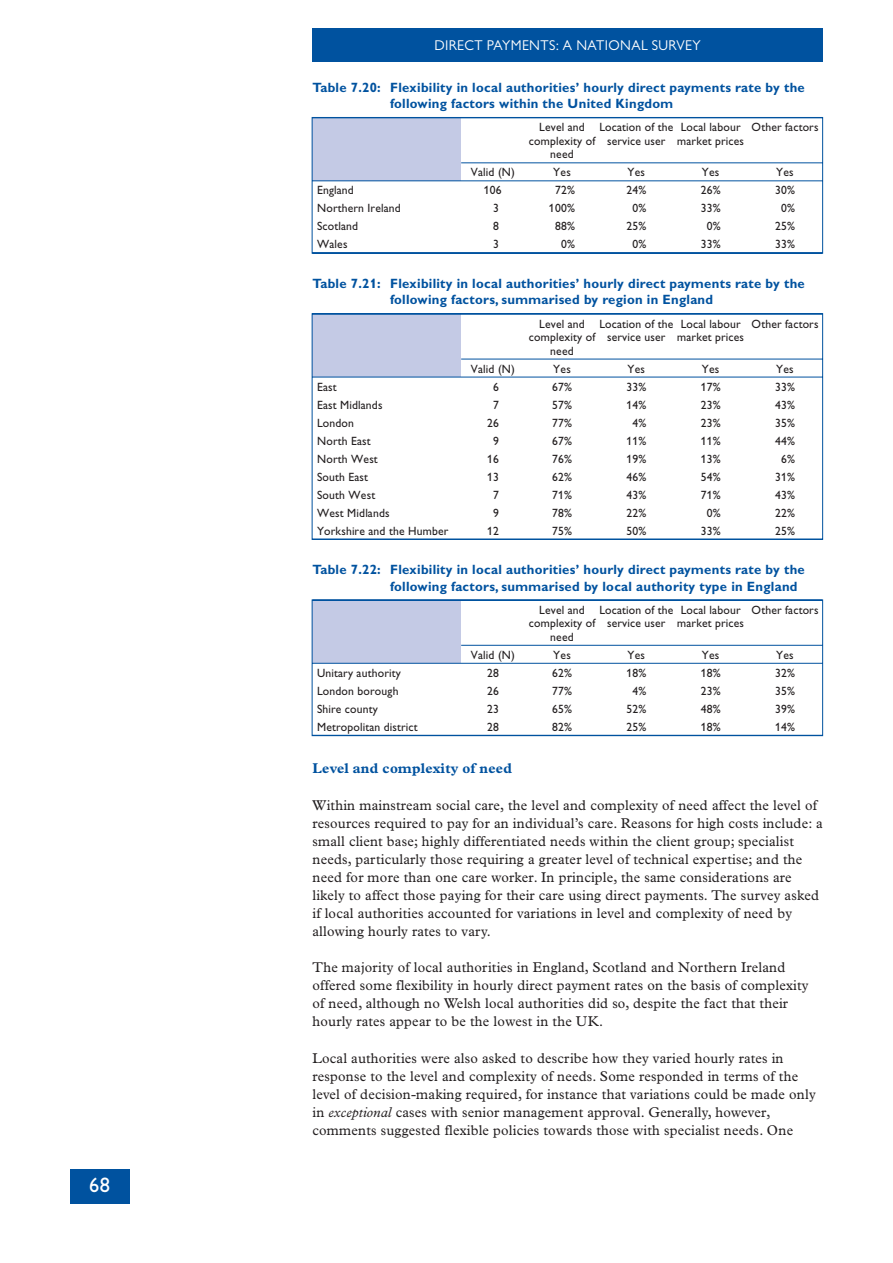
<style>
.page{position:relative;width:893px;height:1263px;background:#fff}
.page>*{position:absolute;margin:0;border:0;box-sizing:border-box;transform-origin:0 0}
.t1{font:21px "Gill Alt One";color:#fff}
.t2{font:14.25px/18px "Plantin";color:#231f20}
.t3{font:700 14.25px "Gill Alt One MT Bk";letter-spacing:.005em;color:#fff}
.t4{font:700 14.25px "Plantin";color:#00529f}
.t5{font:700 13.5px/16.5px "Gill Alt One";letter-spacing:.01em;color:#00529f}
.t6{font:12px/13.5px "Gill Alt One";color:#231f20;text-align:center}
.s1{font-style:italic}
</style>
<div class="page">
<svg style="left:311px;top:117px;width:512px;height:137px"></svg>
<svg style="left:311px;top:313px;width:512px;height:227px"></svg>
<svg style="left:311px;top:599px;width:512px;height:137px"></svg>
<div style="left:70px;top:1169px;width:59px;height:34px;background:#00529f"></div>
<div style="left:312px;top:28px;width:511px;height:33px;background:#00529f"></div>
<h1 class="t1" style="left:89px;top:1177px;width:22px">68</h1>
<p class="t3" style="left:434px;top:37px;width:268px">DIRECT PAYMENTS: A NATIONAL SURVEY</p>
<p class="t5" style="left:390px;top:80px;width:416px;text-indent:-78px">Table 7.20: Flexibility in local authorities’ hourly direct payments rate by the following factors within the United Kingdom</p>
<p class="t6" style="left:529px;top:122px;width:68px">Level and complexity of need</p>
<p class="t6" style="left:599px;top:122px;width:76px">Location of the service user</p>
<p class="t6" style="left:677px;top:122px;width:68px;text-align:left">Local labour market prices</p>
<p class="t6" style="left:751px;top:122px;width:69px">Other factors</p>
<p class="t6" style="left:471px;top:167px;width:46px">Valid (N)</p>
<p class="t6" style="left:553px;top:167px;width:19px">Yes</p>
<p class="t6" style="left:627px;top:167px;width:19px">Yes</p>
<p class="t6" style="left:702px;top:167px;width:19px">Yes</p>
<p class="t6" style="left:776px;top:167px;width:19px">Yes</p>
<p class="t6" style="left:317px;top:185px;width:38px">England</p>
<p class="t6" style="left:484px;top:185px;width:19px">106</p>
<p class="t6" style="left:555px;top:185px;width:22px">72%</p>
<p class="t6" style="left:626px;top:185px;width:22px">24%</p>
<p class="t6" style="left:700px;top:185px;width:22px">26%</p>
<p class="t6" style="left:775px;top:185px;width:22px">30%</p>
<p class="t6" style="left:317px;top:203px;width:85px">Northern Ireland</p>
<p class="t6" style="left:493px;top:203px;width:7px">3</p>
<p class="t6" style="left:549px;top:203px;width:28px">100%</p>
<p class="t6" style="left:632px;top:203px;width:16px">0%</p>
<p class="t6" style="left:700px;top:203px;width:22px">33%</p>
<p class="t6" style="left:781px;top:203px;width:16px">0%</p>
<p class="t6" style="left:317px;top:221px;width:43px">Scotland</p>
<p class="t6" style="left:493px;top:221px;width:7px">8</p>
<p class="t6" style="left:555px;top:221px;width:22px">88%</p>
<p class="t6" style="left:626px;top:221px;width:22px">25%</p>
<p class="t6" style="left:706px;top:221px;width:16px">0%</p>
<p class="t6" style="left:775px;top:221px;width:22px">25%</p>
<p class="t6" style="left:317px;top:239px;width:32px">Wales</p>
<p class="t6" style="left:493px;top:239px;width:7px">3</p>
<p class="t6" style="left:561px;top:239px;width:16px">0%</p>
<p class="t6" style="left:632px;top:239px;width:16px">0%</p>
<p class="t6" style="left:700px;top:239px;width:22px">33%</p>
<p class="t6" style="left:775px;top:239px;width:22px">33%</p>
<p class="t5" style="left:390px;top:277px;width:416px;text-indent:-78px">Table 7.21: Flexibility in local authorities’ hourly direct payments rate by the following factors, summarised by region in England</p>
<p class="t6" style="left:529px;top:318px;width:68px">Level and complexity of need</p>
<p class="t6" style="left:599px;top:318px;width:76px">Location of the service user</p>
<p class="t6" style="left:677px;top:318px;width:68px;text-align:left">Local labour market prices</p>
<p class="t6" style="left:751px;top:318px;width:69px">Other factors</p>
<p class="t6" style="left:471px;top:363px;width:46px">Valid (N)</p>
<p class="t6" style="left:553px;top:363px;width:19px">Yes</p>
<p class="t6" style="left:627px;top:363px;width:19px">Yes</p>
<p class="t6" style="left:702px;top:363px;width:19px">Yes</p>
<p class="t6" style="left:776px;top:363px;width:19px">Yes</p>
<p class="t6" style="left:317px;top:381px;width:21px">East</p>
<p class="t6" style="left:493px;top:381px;width:7px">6</p>
<p class="t6" style="left:552px;top:381px;width:22px">67%</p>
<p class="t6" style="left:626px;top:381px;width:22px">33%</p>
<p class="t6" style="left:700px;top:381px;width:22px">17%</p>
<p class="t6" style="left:775px;top:381px;width:22px">33%</p>
<p class="t6" style="left:317px;top:399px;width:67px">East Midlands</p>
<p class="t6" style="left:493px;top:399px;width:7px">7</p>
<p class="t6" style="left:552px;top:399px;width:22px">57%</p>
<p class="t6" style="left:626px;top:399px;width:22px">14%</p>
<p class="t6" style="left:700px;top:399px;width:22px">23%</p>
<p class="t6" style="left:775px;top:399px;width:22px">43%</p>
<p class="t6" style="left:317px;top:417px;width:39px">London</p>
<p class="t6" style="left:487px;top:417px;width:13px">26</p>
<p class="t6" style="left:552px;top:417px;width:22px">77%</p>
<p class="t6" style="left:632px;top:417px;width:16px">4%</p>
<p class="t6" style="left:700px;top:417px;width:22px">23%</p>
<p class="t6" style="left:775px;top:417px;width:22px">35%</p>
<p class="t6" style="left:317px;top:435px;width:55px">North East</p>
<p class="t6" style="left:493px;top:435px;width:7px">9</p>
<p class="t6" style="left:552px;top:435px;width:22px">67%</p>
<p class="t6" style="left:626px;top:435px;width:22px">11%</p>
<p class="t6" style="left:700px;top:435px;width:22px">11%</p>
<p class="t6" style="left:775px;top:435px;width:22px">44%</p>
<p class="t6" style="left:317px;top:453px;width:62px">North West</p>
<p class="t6" style="left:487px;top:453px;width:13px">16</p>
<p class="t6" style="left:552px;top:453px;width:22px">76%</p>
<p class="t6" style="left:626px;top:453px;width:22px">19%</p>
<p class="t6" style="left:700px;top:453px;width:22px">13%</p>
<p class="t6" style="left:781px;top:453px;width:16px">6%</p>
<p class="t6" style="left:317px;top:471px;width:53px">South East</p>
<p class="t6" style="left:487px;top:471px;width:13px">13</p>
<p class="t6" style="left:552px;top:471px;width:22px">62%</p>
<p class="t6" style="left:626px;top:471px;width:22px">46%</p>
<p class="t6" style="left:700px;top:471px;width:22px">54%</p>
<p class="t6" style="left:775px;top:471px;width:22px">31%</p>
<p class="t6" style="left:317px;top:489px;width:60px">South West</p>
<p class="t6" style="left:493px;top:489px;width:7px">7</p>
<p class="t6" style="left:552px;top:489px;width:22px">71%</p>
<p class="t6" style="left:626px;top:489px;width:22px">43%</p>
<p class="t6" style="left:700px;top:489px;width:22px">71%</p>
<p class="t6" style="left:775px;top:489px;width:22px">43%</p>
<p class="t6" style="left:317px;top:507px;width:74px">West Midlands</p>
<p class="t6" style="left:493px;top:507px;width:7px">9</p>
<p class="t6" style="left:552px;top:507px;width:22px">78%</p>
<p class="t6" style="left:626px;top:507px;width:22px">22%</p>
<p class="t6" style="left:706px;top:507px;width:16px">0%</p>
<p class="t6" style="left:775px;top:507px;width:22px">22%</p>
<p class="t6" style="left:317px;top:525px;width:133px">Yorkshire and the Humber</p>
<p class="t6" style="left:487px;top:525px;width:13px">12</p>
<p class="t6" style="left:552px;top:525px;width:22px">75%</p>
<p class="t6" style="left:626px;top:525px;width:22px">50%</p>
<p class="t6" style="left:700px;top:525px;width:22px">33%</p>
<p class="t6" style="left:775px;top:525px;width:22px">25%</p>
<p class="t5" style="left:390px;top:563px;width:416px;text-indent:-78px">Table 7.22: Flexibility in local authorities’ hourly direct payments rate by the following factors, summarised by local authority type in England</p>
<p class="t6" style="left:529px;top:604px;width:68px">Level and complexity of need</p>
<p class="t6" style="left:599px;top:604px;width:76px">Location of the service user</p>
<p class="t6" style="left:677px;top:604px;width:68px;text-align:left">Local labour market prices</p>
<p class="t6" style="left:751px;top:604px;width:69px">Other factors</p>
<p class="t6" style="left:471px;top:649px;width:46px">Valid (N)</p>
<p class="t6" style="left:553px;top:649px;width:19px">Yes</p>
<p class="t6" style="left:627px;top:649px;width:19px">Yes</p>
<p class="t6" style="left:702px;top:649px;width:19px">Yes</p>
<p class="t6" style="left:776px;top:649px;width:19px">Yes</p>
<p class="t6" style="left:317px;top:667px;width:85px">Unitary authority</p>
<p class="t6" style="left:487px;top:667px;width:13px">28</p>
<p class="t6" style="left:552px;top:667px;width:22px">62%</p>
<p class="t6" style="left:626px;top:667px;width:22px">18%</p>
<p class="t6" style="left:700px;top:667px;width:22px">18%</p>
<p class="t6" style="left:775px;top:667px;width:22px">32%</p>
<p class="t6" style="left:317px;top:685px;width:83px">London borough</p>
<p class="t6" style="left:487px;top:685px;width:13px">26</p>
<p class="t6" style="left:552px;top:685px;width:22px">77%</p>
<p class="t6" style="left:632px;top:685px;width:16px">4%</p>
<p class="t6" style="left:700px;top:685px;width:22px">23%</p>
<p class="t6" style="left:775px;top:685px;width:22px">35%</p>
<p class="t6" style="left:317px;top:703px;width:63px">Shire county</p>
<p class="t6" style="left:487px;top:703px;width:13px">23</p>
<p class="t6" style="left:552px;top:703px;width:22px">65%</p>
<p class="t6" style="left:626px;top:703px;width:22px">52%</p>
<p class="t6" style="left:700px;top:703px;width:22px">48%</p>
<p class="t6" style="left:775px;top:703px;width:22px">39%</p>
<p class="t6" style="left:317px;top:721px;width:102px">Metropolitan district</p>
<p class="t6" style="left:487px;top:721px;width:13px">28</p>
<p class="t6" style="left:552px;top:721px;width:22px">82%</p>
<p class="t6" style="left:626px;top:721px;width:22px">25%</p>
<p class="t6" style="left:700px;top:721px;width:22px">18%</p>
<p class="t6" style="left:775px;top:721px;width:22px">14%</p>
<p class="t4" style="left:312px;top:763px;width:201px">Level and complexity of need</p>
<p class="t2" style="left:312px;top:797px;width:512px">Within mainstream social care, the level and complexity of need affect the level of resources required to pay for an individual’s care. Reasons for high costs include: a small client base; highly differentiated needs within the client group; specialist needs, particularly those requiring a greater level of technical expertise; and the need for more than one care worker. In principle, the same considerations are likely to affect those paying for their care using direct payments. The survey asked if local authorities accounted for variations in level and complexity of need by allowing hourly rates to vary.</p>
<p class="t2" style="left:312px;top:960px;width:497px">The majority of local authorities in England, Scotland and Northern Ireland offered some flexibility in hourly direct payment rates on the basis of complexity of need, although no Welsh local authorities did so, despite the fact that their hourly rates appear to be the lowest in the UK.</p>
<p class="t2" style="left:312px;top:1051px;width:505px">Local authorities were also asked to describe how they varied hourly rates in response to the level and complexity of needs. Some responded in terms of the level of decision-making required, for instance that variations could be made only in <span class="s1">exceptional</span> cases with senior management approval. Generally, however, comments suggested flexible policies towards those with specialist needs. One</p>
</div>
